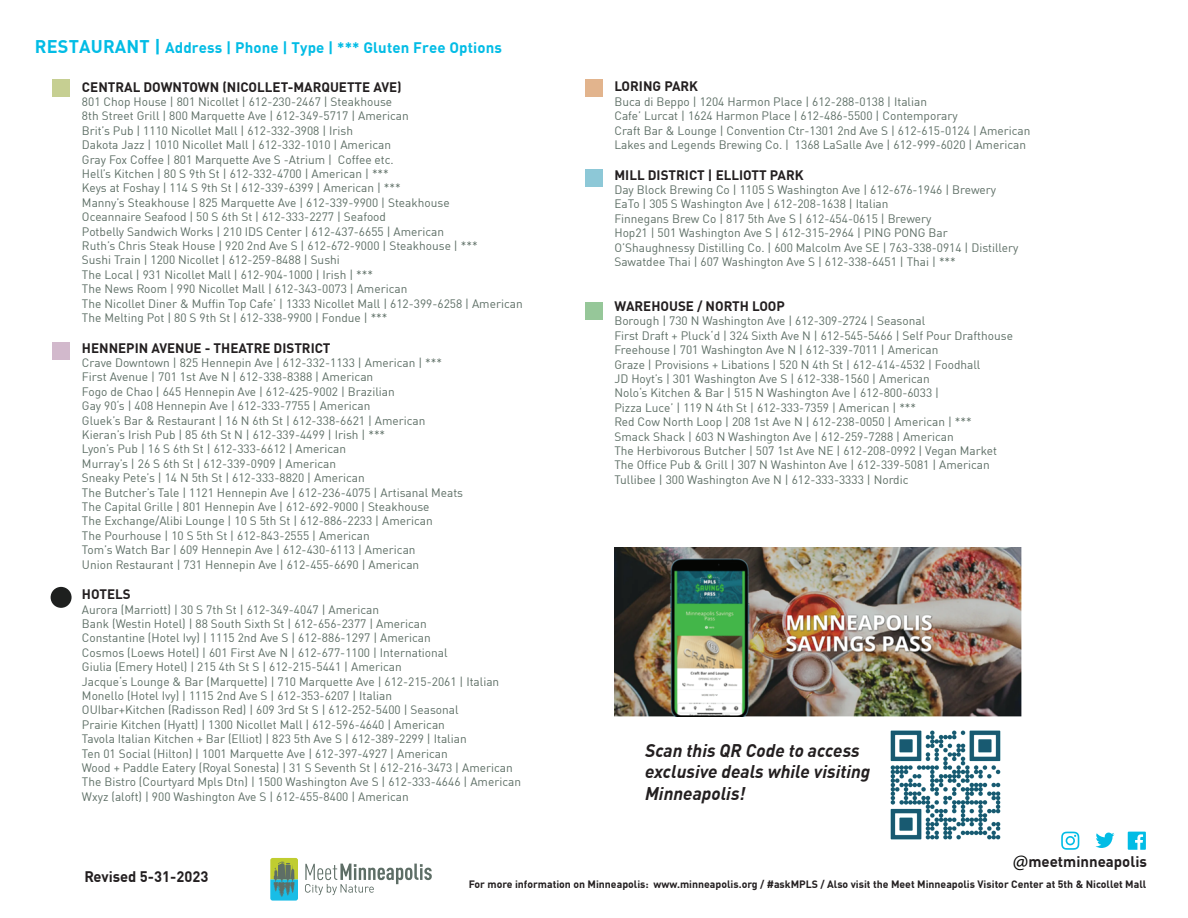
<style>
.page{position:relative;width:1188px;height:918px;background:#fff}
.page>*{position:absolute;margin:0;border:0;box-sizing:border-box;transform-origin:0 0}
.t1{font:italic 700 18px/21.6px "DIN Offc Pro";color:#231f20}
.t2{font:700 15px "DIN Offc Pro";letter-spacing:.01em;color:#02bce5}
.t3{font:700 15px "DIN Offc Pro";color:#231f20}
.t4{font:700 13.5px "DIN Offc Pro";color:#231f20}
.t5{font:12px/14.4px "DIN Offc Pro";color:#5d6e65}
.t6{font:700 10.5px "DIN Offc Pro";color:#231f20}
.s1{font-size:18px}
.s2{font-family:"Myriad Pro";font-weight:400;font-size:21px;color:#050504}
</style>
<div class="page">
<svg style="left:1128px;top:832px;width:18px;height:18px"></svg>
<svg style="left:1061px;top:832px;width:18px;height:18px"></svg>
<svg style="left:1095px;top:833px;width:19px;height:15px"></svg>
<svg style="left:305px;top:864px;width:127px;height:31px"></svg>
<svg style="left:270px;top:858px;width:28px;height:43px"></svg>
<div style="left:51px;top:587px;width:21px;height:21px;background:#1e201f;border-radius:50%"></div>
<div style="left:52px;top:79px;width:18px;height:18px;background:#c6cf92"></div>
<div style="left:52px;top:342px;width:18px;height:17px;background:#d2b9cc"></div>
<div style="left:585px;top:302px;width:18px;height:18px;background:#96c799"></div>
<div style="left:585px;top:170px;width:18px;height:17px;background:#8dc8d7"></div>
<div style="left:585px;top:79px;width:18px;height:18px;background:#e2b48d"></div>
<img style="left:615px;top:548px;width:406px;height:168px">
<img style="left:890px;top:730px;width:111px;height:110px">
<p class="t2" style="left:35px;top:35px;width:468px"><span class="s1">RESTAURANT |</span> Address | Phone | Type | *** Gluten Free Options</p>
<p class="t4" style="left:82px;top:76px;width:321px">CENTRAL DOWNTOWN (NICOLLET-MARQUETTE AVE)</p>
<p class="t5" style="left:82px;top:93px;width:442px">801 Chop House | 801 Nicollet | 612-230-2467 | Steakhouse<br>8th Street Grill | 800 Marquette Ave | 612-349-5717 | American<br>Brit’s Pub | 1110 Nicollet Mall | 612-332-3908 | Irish<br>Dakota Jazz | 1010 Nicollet Mall | 612-332-1010 | American<br>Gray Fox Coffee | 801 Marquette Ave S -Atrium | Coffee etc.<br>Hell’s Kitchen | 80 S 9th St | 612-332-4700 | American | ***<br>Keys at Foshay | 114 S 9th St | 612-339-6399 | American | ***<br>Manny’s Steakhouse | 825 Marquette Ave | 612-339-9900 | Steakhouse<br>Oceannaire Seafood | 50 S 6th St | 612-333-2277 | Seafood<br>Potbelly Sandwich Works | 210 IDS Center | 612-437-6655 | American<br>Ruth’s Chris Steak House | 920 2nd Ave S | 612-672-9000 | Steakhouse | ***<br>Sushi Train | 1200 Nicollet | 612-259-8488 | Sushi<br>The Local | 931 Nicollet Mall | 612-904-1000 | Irish | ***<br>The News Room | 990 Nicollet Mall | 612-343-0073 | American<br>The Nicollet Diner &amp; Muffin Top Cafe’ | 1333 Nicollet Mall | 612-399-6258 | American The Melting Pot | 80 S 9th St | 612-338-9900 | Fondue | ***</p>
<p class="t4" style="left:82px;top:337px;width:250px">HENNEPIN AVENUE - THEATRE DISTRICT</p>
<p class="t5" style="left:82px;top:354px;width:383px">Crave Downtown | 825 Hennepin Ave | 612-332-1133 | American | *** First Avenue | 701 1st Ave N | 612-338-8388 | American<br>Fogo de Chao | 645 Hennepin Ave | 612-425-9002 | Brazilian<br>Gay 90‘s | 408 Hennepin Ave | 612-333-7755 | American<br>Gluek’s Bar &amp; Restaurant | 16 N 6th St | 612-338-6621 | American Kieran’s Irish Pub | 85 6th St N | 612-339-4499 | Irish | ***<br>Lyon’s Pub | 16 S 6th St | 612-333-6612 | American<br>Murray’s | 26 S 6th St | 612-339-0909 | American<br>Sneaky Pete’s | 14 N 5th St | 612-333-8820 | American<br>The Butcher’s Tale | 1121 Hennepin Ave | 612-236-4075 | Artisanal Meats The Capital Grille | 801 Hennepin Ave | 612-692-9000 | Steakhouse<br>The Exchange/Alibi Lounge | 10 S 5th St | 612-886-2233 | American<br>The Pourhouse | 10 S 5th St | 612-843-2555 | American<br>Tom’s Watch Bar | 609 Hennepin Ave | 612-430-6113 | American<br>Union Restaurant | 731 Hennepin Ave | 612-455-6690 | American</p>
<p class="t4" style="left:82px;top:583px;width:50px">HOTELS</p>
<p class="t5" style="left:82px;top:601px;width:441px">Aurora (Marriott) | 30 S 7th St | 612-349-4047 | American<br>Bank (Westin Hotel) | 88 South Sixth St | 612-656-2377 | American<br>Constantine (Hotel Ivy) | 1115 2nd Ave S | 612-886-1297 | American<br>Cosmos (Loews Hotel) | 601 First Ave N | 612-677-1100 | International<br>Giulia (Emery Hotel) | 215 4th St S | 612-215-5441 | American<br>Jacque‘s Lounge &amp; Bar (Marquette) | 710 Marquette Ave | 612-215-2061 | Italian Monello (Hotel Ivy) | 1115 2nd Ave S | 612-353-6207 | Italian<br>OUIbar+Kitchen (Radisson Red) | 609 3rd St S | 612-252-5400 | Seasonal<br>Prairie Kitchen (Hyatt) | 1300 Nicollet Mall | 612-596-4640 | American<br>Tavola Italian Kitchen + Bar (Elliot) | 823 5th Ave S | 612-389-2299 | Italian<br>Ten 01 Social (Hilton) | 1001 Marquette Ave | 612-397-4927 | American<br>Wood + Paddle Eatery (Royal Sonesta) | 31 S Seventh St | 612-216-3473 | American The Bistro (Courtyard Mpls Dtn) | 1500 Washington Ave S | 612-333-4646 | American Wxyz (aloft) | 900 Washington Ave S | 612-455-8400 | American</p>
<p class="t4" style="left:614px;top:75px;width:85px">LORING PARK</p>
<p class="t5" style="left:614px;top:93px;width:418px">Buca di Beppo | 1204 Harmon Place | 612-288-0138 | Italian<br>Cafe’ Lurcat | 1624 Harmon Place | 612-486-5500 | Contemporary<br>Craft Bar &amp; Lounge | Convention Ctr-1301 2nd Ave S | 612-615-0124 | American Lakes and Legends Brewing Co. | 1368 LaSalle Ave | 612-999-6020 | American</p>
<p class="t4" style="left:614px;top:164px;width:191px">MILL DISTRICT | ELLIOTT PARK</p>
<p class="t5" style="left:614px;top:181px;width:406px">Day Block Brewing Co | 1105 S Washington Ave | 612-676-1946 | Brewery EaTo | 305 S Washington Ave | 612-208-1638 | Italian<br>Finnegans Brew Co | 817 5th Ave S | 612-454-0615 | Brewery<br>Hop21 | 501 Washington Ave S | 612-315-2964 | PING PONG Bar O’Shaughnessy Distilling Co. | 600 Malcolm Ave SE | 763-338-0914 | Distillery Sawatdee Thai | 607 Washington Ave S | 612-338-6451 | Thai | ***</p>
<p class="t4" style="left:614px;top:295px;width:172px">WAREHOUSE / NORTH LOOP</p>
<p class="t5" style="left:614px;top:313px;width:400px">Borough | 730 N Washington Ave | 612-309-2724 | Seasonal<br>First Draft + Pluck‘d | 324 Sixth Ave N | 612-545-5466 | Self Pour Drafthouse Freehouse | 701 Washington Ave N | 612-339-7011 | American<br>Graze | Provisions + Libations | 520 N 4th St | 612-414-4532 | Foodhall<br>JD Hoyt’s | 301 Washington Ave S | 612-338-1560 | American<br>Nolo‘s Kitchen &amp; Bar | 515 N Washington Ave | 612-800-6033 |<br>Pizza Luce’ | 119 N 4th St | 612-333-7359 | American | ***<br>Red Cow North Loop | 208 1st Ave N | 612-238-0050 | American | ***<br>Smack Shack | 603 N Washington Ave | 612-259-7288 | American<br>The Herbivorous Butcher | 507 1st Ave NE | 612-208-0992 | Vegan Market The Office Pub &amp; Grill | 307 N Washinton Ave | 612-339-5081 | American Tullibee | 300 Washington Ave N | 612-333-3333 | Nordic</p>
<h1 class="t1" style="left:645px;top:737px;width:227px">Scan this QR Code to access exclusive deals while visiting<br>Minneapolis!</h1>
<p class="t3" style="left:84px;top:864px;width:125px">Revised 5-31-2023</p>
<p class="t3" style="left:1013px;top:849px;width:136px"><span class="s2">@</span>meetminneapolis</p>
<p class="t6" style="left:469px;top:875px;width:679px">For more information on Minneapolis: www.minneapolis.org / #askMPLS / Also visit the Meet Minneapolis Visitor Center at 5th &amp; Nicollet Mall</p>
</div>
